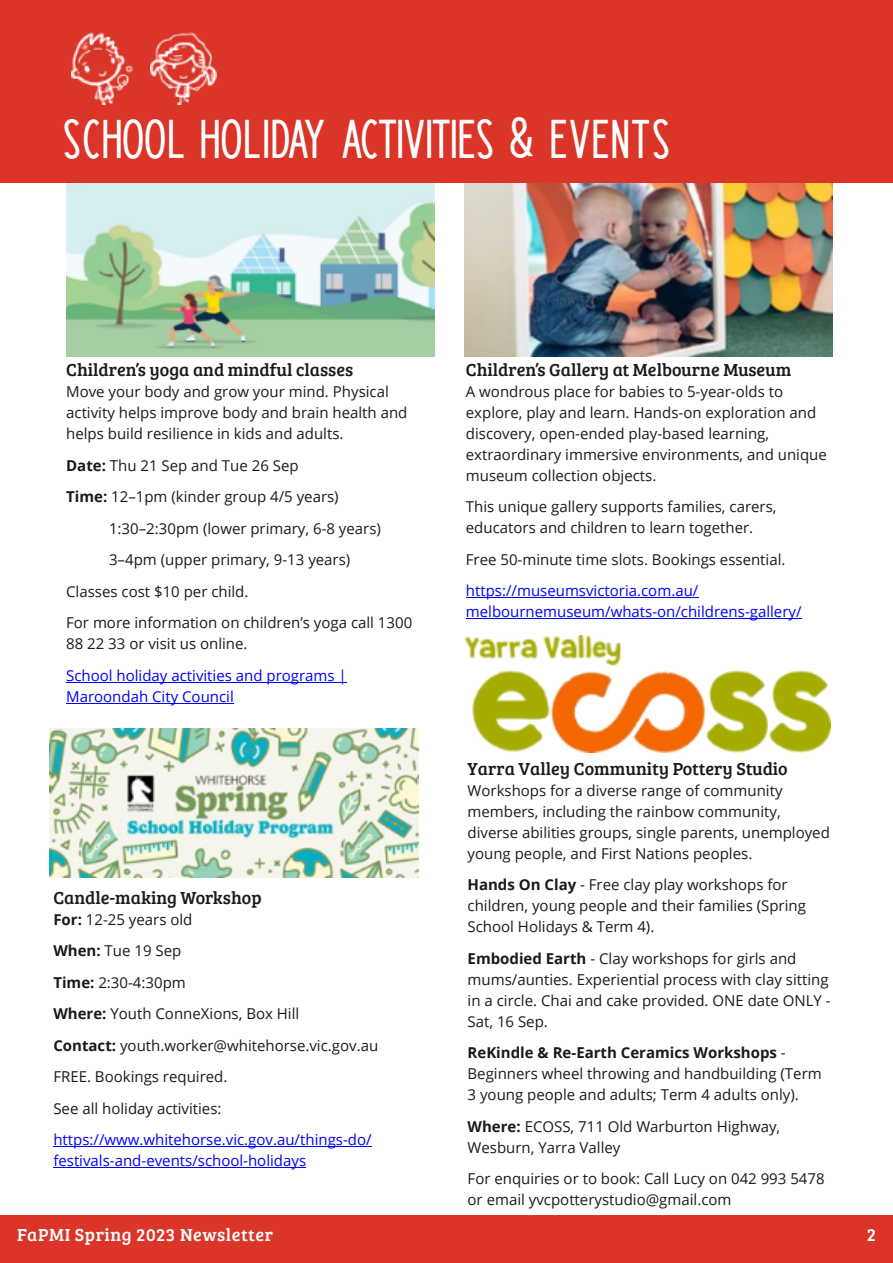
<style>
.page{position:relative;width:893px;height:1263px;background:#fff}
.page>*{position:absolute;margin:0;border:0;box-sizing:border-box;transform-origin:0 0}
.t1{font:45px "Paddington";color:#fff}
.t2{font:18px "Bree Serif";color:#1a1a1a}
.t3{font:18px "Bree Serif";letter-spacing:.03em;color:#fff}
.t4{font:15px/21px "Open Sans";color:#1a1a1a}
.t5{font:15px/21px "Open Sans";color:#00f}
.s1{font-weight:700}
</style>
<div class="page">
<hr style="left:66px;top:682px;width:281px;height:1px;background:#00f">
<hr style="left:66px;top:703px;width:168px;height:1px;background:#00f">
<img style="left:66px;top:183px;width:368px;height:174px">
<hr style="left:466px;top:597px;width:232px;height:1px;background:#00f">
<hr style="left:466px;top:618px;width:336px;height:1px;background:#00f">
<img style="left:464px;top:183px;width:368px;height:174px">
<div style="left:0;top:1215px;width:893px;height:48px;background:#db3529"></div>
<div style="left:0;top:0;width:893px;height:183px;background:#db3529"></div>
<img style="left:72px;top:32px;width:60px;height:72px">
<img style="left:150px;top:32px;width:66px;height:72px">
<hr style="left:53px;top:1146px;width:319px;height:1px;background:#00f">
<hr style="left:53px;top:1167px;width:253px;height:1px;background:#00f">
<img style="left:50px;top:728px;width:368px;height:150px">
<img style="left:466px;top:636px;width:365px;height:116px">
<h1 class="t1" style="left:64px;top:116px;width:609px">SCHOOL HOLIDAY ACTIVITIES &amp; EVENTS</h1>
<p class="t2" style="left:66px;top:357px;width:288px">Children’s yoga and mindful classes</p>
<p class="t4" style="left:66px;top:383px;width:343px">Move your body and grow your mind. Physical activity helps improve body and brain health and helps build resilience in kids and adults.</p>
<p class="t4" style="left:66px;top:456px;width:234px"><span class="s1">Date:</span> Thu 21 Sep and Tue 26 Sep</p>
<p class="t4" style="left:66px;top:488px;width:274px"><span class="s1">Time:</span> 12–1pm (kinder group 4/5 years)</p>
<p class="t4" style="left:109px;top:519px;width:273px">1:30–2:30pm (lower primary, 6-8 years)</p>
<p class="t4" style="left:109px;top:551px;width:243px">3–4pm (upper primary, 9-13 years)</p>
<p class="t4" style="left:66px;top:582px;width:184px">Classes cost $10 per child.</p>
<p class="t4" style="left:66px;top:614px;width:348px">For more information on children’s yoga call 1300</p>
<p class="t4" style="left:66px;top:635px;width:183px">88 22 33 or visit us online.</p>
<p class="t5" style="left:66px;top:666px;width:282px">School holiday activities and programs |<br>Maroondah City Council</p>
<p class="t2" style="left:53px;top:884px;width:210px">Candle-making Workshop</p>
<p class="t4" style="left:53px;top:905px;width:326px;line-height:31.5px"><span class="s1">For:</span> 12-25 years old<br><span class="s1">When:</span> Tue 19 Sep<br><span class="s1">Time:</span> 2:30-4:30pm<br><span class="s1">Where:</span> Youth ConneXions, Box Hill<br><span class="s1">Contact:</span> youth.worker@whitehorse.vic.gov.au<br>FREE. Bookings required.<br>See all holiday activities:</p>
<p class="t5" style="left:53px;top:1131px;width:320px">https://www.whitehorse.vic.gov.au/things-do/ festivals-and-events/school-holidays</p>
<p class="t2" style="left:466px;top:356px;width:327px">Children’s Gallery at Melbourne Museum</p>
<p class="t4" style="left:466px;top:382px;width:362px">A wondrous place for babies to 5-year-olds to explore, play and learn. Hands-on exploration and discovery, open-ended play-based learning, extraordinary immersive environments, and unique museum collection objects.</p>
<p class="t4" style="left:466px;top:498px;width:312px">This unique gallery supports families, carers, educators and children to learn together.</p>
<p class="t4" style="left:466px;top:550px;width:321px">Free 50-minute time slots. Bookings essential.</p>
<p class="t5" style="left:466px;top:582px;width:337px">https://museumsvictoria.com.au/ melbournemuseum/whats-on/childrens-gallery/</p>
<p class="t2" style="left:468px;top:755px;width:322px">Yarra Valley Community Pottery Studio</p>
<p class="t4" style="left:468px;top:781px;width:364px">Workshops for a diverse range of community members, including the rainbow community, diverse abilities groups, single parents, unemployed young people, and First Nations peoples.</p>
<p class="t4" style="left:468px;top:876px;width:340px"><span class="s1">Hands On Clay</span> - Free clay play workshops for children, young people and their families (Spring<br>School Holidays &amp; Term 4).</p>
<p class="t4" style="left:468px;top:949px;width:365px"><span class="s1">Embodied Earth</span> - Clay workshops for girls and mums/aunties. Experiential process with clay sitting in a circle. Chai and cake provided. ONE date ONLY - Sat, 16 Sep.</p>
<p class="t4" style="left:468px;top:1044px;width:356px"><span class="s1">ReKindle &amp; Re-Earth Ceramics Workshops</span> -<br>Beginners wheel throwing and handbuilding (Term<br>3 young people and adults; Term 4 adults only).</p>
<p class="t4" style="left:468px;top:1117px;width:314px"><span class="s1">Where:</span> ECOSS, 711 Old Warburton Highway,<br>Wesburn, Yarra Valley</p>
<p class="t4" style="left:468px;top:1170px;width:359px">For enquiries or to book: Call Lucy on 042 993 5478 or email yvcpotterystudio@gmail.com</p>
<p class="t3" style="left:17px;top:1221px;width:258px">FaPMI Spring 2023 Newsletter</p>
<p class="t3" style="left:867px;top:1221px;width:11px">2</p>
</div>
